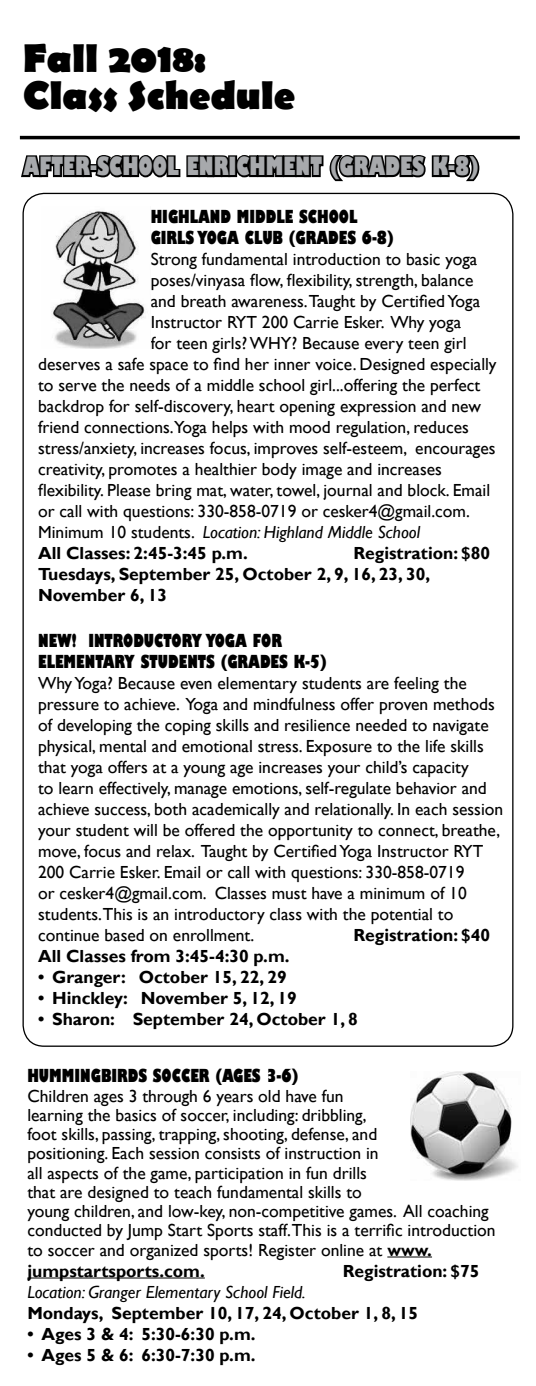
<style>
.page{position:relative;width:536px;height:1386px;background:#fff}
.page>*{position:absolute;margin:0;border:0;box-sizing:border-box;transform-origin:0 0}
.t1{font:700 40.25px/36.8px "Berlin Sans FB";color:#000}
.t2{font:800 condensed 24.5px "Gill Sans";color:#a7a9ac}
.t3{font:17.5px/21px "Gill Sans";color:#000}
.t4{font:700 17.5px/21px "Gill Sans";color:#000}
.t5{font:800 condensed 17.5px/21px "Gill Sans";color:#000}
.t6{font:italic 17.5px "Gill Sans";color:#000}
.s1{font-style:normal}
.s2{font-weight:700}
</style>
<div class="page">
<hr style="left:387px;top:1257px;width:45px;height:1px;background:#000">
<hr style="left:27px;top:1278px;width:178px;height:1px;background:#000">
<svg style="left:21px;top:155px;width:459px;height:27px"></svg>
<hr style="left:20px;top:136px;width:499px;height:3px;background:#000">
<img style="left:410px;top:1072px;width:108px;height:109px">
<img style="left:51px;top:210px;width:95px;height:138px">
<h1 class="t1" style="left:23px;top:42px;width:274px">Fall 2018:<br>Class Schedule</h1>
<h2 class="t2" style="left:23px;top:151px;width:457px">AFTER-SCHOOL ENRICHMENT (GRADES K-8)</h2>
<p class="t5" style="left:151px;top:207px;width:244px">HIGHLAND MIDDLE SCHOOL<br>GIRLS YOGA CLUB (GRADES 6-8)</p>
<p class="t3" style="left:151px;top:249px;width:328px">Strong fundamental introduction to basic yoga</p>
<p class="t3" style="left:151px;top:270px;width:324px">poses/vinyasa flow, flexibility, strength, balance</p>
<p class="t3" style="left:151px;top:291px;width:331px">and breath awareness.Taught by Certified Yoga</p>
<p class="t3" style="left:151px;top:312px;width:312px">Instructor RYT 200 Carrie Esker. Why yoga</p>
<p class="t3" style="left:151px;top:333px;width:317px">for teen girls? WHY? Because every teen girl</p>
<p class="t3" style="left:38px;top:354px;width:460px">deserves a safe space to find her inner voice. Designed especially</p>
<p class="t3" style="left:38px;top:375px;width:443px">to serve the needs of a middle school girl...offering the perfect</p>
<p class="t3" style="left:38px;top:396px;width:444px">backdrop for self-discovery, heart opening expression and new</p>
<p class="t3" style="left:38px;top:417px;width:432px">friend connections.Yoga helps with mood regulation, reduces</p>
<p class="t3" style="left:38px;top:438px;width:459px">stress/anxiety, increases focus, improves self-esteem, encourages</p>
<p class="t3" style="left:38px;top:459px;width:405px">creativity, promotes a healthier body image and increases</p>
<p class="t3" style="left:38px;top:480px;width:453px">flexibility. Please bring mat, water, towel, journal and block. Email</p>
<p class="t3" style="left:38px;top:501px;width:433px">or call with questions: 330-858-0719 or cesker4@gmail.com.</p>
<p class="t6" style="left:38px;top:522px;width:383px"><span class="s1">Minimum 10 students.</span> Location: Highland Middle School</p>
<p class="t4" style="left:38px;top:543px;width:211px">All Classes: 2:45-3:45 p.m.</p>
<p class="t4" style="left:38px;top:543px;width:453px;text-indent:315px">Registration: $80<br>Tuesdays, September 25, October 2, 9, 16, 23, 30,<br>November 6, 13</p>
<p class="t5" style="left:38px;top:631px;width:290px">NEW! INTRODUCTORY YOGA FOR<br>ELEMENTARY STUDENTS (GRADES K-5)</p>
<p class="t3" style="left:38px;top:673px;width:466px">Why Yoga? Because even elementary students are feeling the pressure to achieve. Yoga and mindfulness offer proven methods of developing the coping skills and resilience needed to navigate physical, mental and emotional stress. Exposure to the life skills that yoga offers at a young age increases your child’s capacity<br>to learn effectively, manage emotions, self-regulate behavior and achieve success, both academically and relationally. In each session your student will be offered the opportunity to connect, breathe, move, focus and relax. Taught by Certified Yoga Instructor RYT 200 Carrie Esker. Email or call with questions: 330-858-0719<br>or cesker4@gmail.com. Classes must have a minimum of 10 students.This is an introductory class with the potential to continue based on enrollment.</p>
<p class="t4" style="left:353px;top:925px;width:138px">Registration: $40</p>
<p class="t4" style="left:38px;top:946px;width:253px">All Classes from 3:45-4:30 p.m.</p>
<p class="t4" style="left:38px;top:967px;width:250px">• Granger: October 15, 22, 29</p>
<p class="t4" style="left:38px;top:988px;width:260px">• Hinckley: November 5, 12, 19</p>
<p class="t4" style="left:38px;top:1009px;width:321px">• Sharon: September 24, October 1, 8</p>
<p class="t5" style="left:27px;top:1066px;width:272px">HUMMINGBIRDS SOCCER (AGES 3-6)</p>
<p class="t3" style="left:27px;top:1087px;width:469px;line-height:19.2px">Children ages 3 through 6 years old have fun<br>learning the basics of soccer, including: dribbling,<br>foot skills, passing, trapping, shooting, defense, and<br>positioning. Each session consists of instruction in<br>all aspects of the game, participation in fun drills<br>that are designed to teach fundamental skills to<br>young children, and low-key, non-competitive games. All coaching conducted by Jump Start Sports staff.This is a terrific introduction to soccer and organized sports! Register online at <span class="s2">www.</span></p>
<p class="t4" style="left:27px;top:1261px;width:179px">jumpstartsports.com.</p>
<p class="t4" style="left:342px;top:1261px;width:138px">Registration: $75</p>
<p class="t6" style="left:27px;top:1282px;width:280px">Location: Granger Elementary School Field.</p>
<p class="t4" style="left:27px;top:1303px;width:392px">Mondays, September 10, 17, 24, October 1, 8, 15</p>
<p class="t4" style="left:27px;top:1324px;width:229px">• Ages 3 &amp; 4: 5:30-6:30 p.m.</p>
<p class="t4" style="left:27px;top:1345px;width:229px">• Ages 5 &amp; 6: 6:30-7:30 p.m.</p>
</div>
